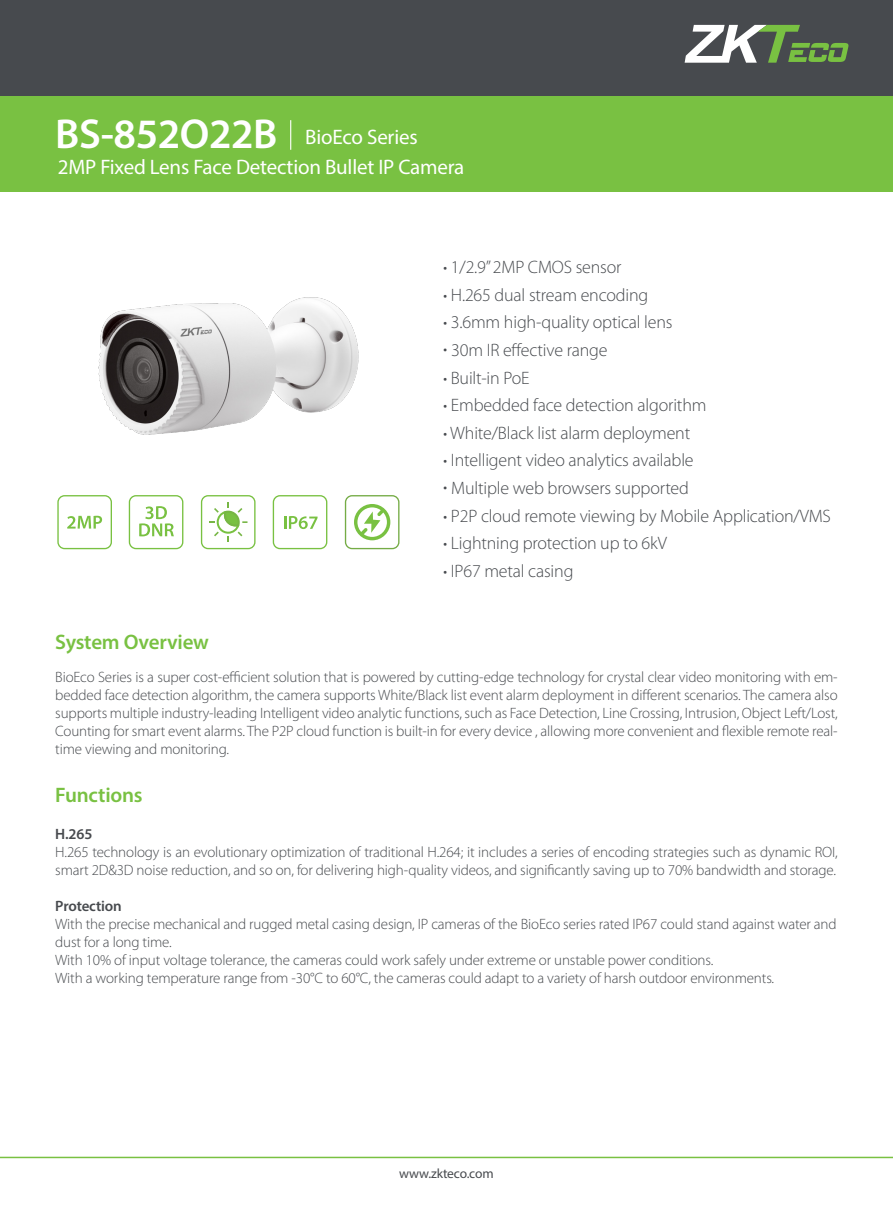
<style>
.page{position:relative;width:893px;height:1212px;background:#fff}
.page>*{position:absolute;margin:0;border:0;box-sizing:border-box;transform-origin:0 0}
.SPEC_Copy{font:600 42px "Myriad Pro";letter-spacing:-.01em;color:#fff}
.SPEC_Copy-2{font:21px "Myriad Pro";letter-spacing:-.01em;color:#fff}
.SPEC_Copy-3{font:600 21px "Myriad Pro";letter-spacing:-.01em;color:#79c142}
.SPEC_Copy-4{font:300 18px "Myriad Pro";letter-spacing:-.01em;color:#474a4e}
.SPEC_Copy-5{font:300 15px/18px "Myriad Pro";letter-spacing:-.01em;color:#474a4e;text-align:justify}
.SPEC_Copy-6{font:600 15px "Myriad Pro";letter-spacing:-.01em;color:#474a4e}
.SPEC_Copy-7{font:13.5px "Myriad Pro";letter-spacing:-.01em;color:#474a4e}
.s1{font-weight:600}
</style>
<div class="page">
<div style="left:0;top:0;width:893px;height:96px;background:#474a4e"></div>
<svg style="left:684px;top:25px;width:164px;height:38px"></svg>
<div style="left:0;top:96px;width:893px;height:95px;background:#79c142"></div>
<hr style="left:290px;top:120px;width:1px;height:30px;background:#fff">
<hr style="left:0;top:1157px;width:893px;height:1px;background:#79c142">
<div style="left:129px;top:495px;width:54px;height:54px;border:1px solid #79c142;border-radius:7px"></div>
<svg style="left:139px;top:506px;width:35px;height:30px"></svg>
<div style="left:57px;top:495px;width:55px;height:54px;border:1px solid #79c142;border-radius:7px"></div>
<svg style="left:67px;top:516px;width:35px;height:13px"></svg>
<div style="left:201px;top:495px;width:55px;height:54px;border:1px solid #79c142;border-radius:7px"></div>
<svg style="left:209px;top:503px;width:38px;height:38px"></svg>
<div style="left:273px;top:495px;width:54px;height:54px;border:1px solid #79c142;border-radius:7px"></div>
<svg style="left:284px;top:516px;width:34px;height:13px"></svg>
<div style="left:345px;top:495px;width:54px;height:54px;border:1px solid #75ac46;border-radius:7px"></div>
<svg style="left:354px;top:504px;width:36px;height:36px"></svg>
<img style="left:98px;top:297px;width:261px;height:138px">
<p class="SPEC_Copy" style="left:55px;top:108px;width:224px">BS-852O22B</p>
<p class="SPEC_Copy-2" style="left:305px;top:124px;width:114px">BioEco Series</p>
<p class="SPEC_Copy-2" style="left:58px;top:154px;width:408px">2MP Fixed Lens Face Detection Bullet IP Camera</p>
<p class="SPEC_Copy-4" style="left:443px;top:256px;width:180px"><span class="s1">·</span> 1/2.9” 2MP CMOS sensor</p>
<p class="SPEC_Copy-4" style="left:443px;top:284px;width:207px"><span class="s1">·</span> H.265 dual stream encoding</p>
<p class="SPEC_Copy-4" style="left:443px;top:312px;width:231px"><span class="s1">·</span> 3.6mm high-quality optical lens</p>
<p class="SPEC_Copy-4" style="left:443px;top:339px;width:166px"><span class="s1">·</span> 30m IR effective range</p>
<p class="SPEC_Copy-4" style="left:443px;top:367px;width:88px"><span class="s1">·</span> Built-in PoE</p>
<p class="SPEC_Copy-4" style="left:443px;top:394px;width:265px"><span class="s1">·</span> Embedded face detection algorithm</p>
<p class="SPEC_Copy-4" style="left:443px;top:422px;width:249px"><span class="s1">·</span> White/Black list alarm deployment</p>
<p class="SPEC_Copy-4" style="left:443px;top:450px;width:252px"><span class="s1">·</span> Intelligent video analytics available</p>
<p class="SPEC_Copy-4" style="left:443px;top:477px;width:247px"><span class="s1">·</span> Multiple web browsers supported</p>
<p class="SPEC_Copy-4" style="left:443px;top:505px;width:389px"><span class="s1">·</span> P2P cloud remote viewing by Mobile Application/VMS</p>
<p class="SPEC_Copy-4" style="left:443px;top:532px;width:225px"><span class="s1">·</span> Lightning protection up to 6kV</p>
<p class="SPEC_Copy-4" style="left:443px;top:560px;width:132px"><span class="s1">·</span> IP67 metal casing</p>
<p class="SPEC_Copy-3" style="left:55px;top:629px;width:155px">System Overview</p>
<p class="SPEC_Copy-5" style="left:55px;top:668px;width:784px">BioEco Series is a super cost-efficient solution that is powered by cutting-edge technology for crystal clear video monitoring with em&shy;bedded face detection algorithm, the camera supports White/Black list event alarm deployment in different scenarios. The camera also supports multiple industry-leading Intelligent video analytic functions, such as Face Detection, Line Crossing, Intrusion, Object Left/Lost, Counting for smart event alarms. The P2P cloud function is built-in for every device , allowing more convenient and flexible remote real&shy;time viewing and monitoring.</p>
<p class="SPEC_Copy-3" style="left:55px;top:782px;width:89px">Functions</p>
<p class="SPEC_Copy-6" style="left:55px;top:824px;width:39px">H.265</p>
<p class="SPEC_Copy-5" style="left:55px;top:842px;width:784px">H.265 technology is an evolutionary optimization of traditional H.264; it includes a series of encoding strategies such as dynamic ROI, smart 2D&amp;3D noise reduction, and so on, for delivering high-quality videos, and significantly saving up to 70% bandwidth and storage.</p>
<p class="SPEC_Copy-6" style="left:55px;top:896px;width:68px">Protection</p>
<p class="SPEC_Copy-5" style="left:55px;top:914px;width:783px">With the precise mechanical and rugged metal casing design, IP cameras of the BioEco series rated IP67 could stand against water and</p>
<p class="SPEC_Copy-5" style="left:55px;top:932px;width:118px">dust for a long time.</p>
<p class="SPEC_Copy-5" style="left:55px;top:950px;width:659px">With 10% of input voltage tolerance, the cameras could work safely under extreme or unstable power conditions.</p>
<p class="SPEC_Copy-5" style="left:55px;top:968px;width:720px">With a working temperature range from -30°C to 60°C, the cameras could adapt to a variety of harsh outdoor environments.</p>
<p class="SPEC_Copy-7" style="left:399px;top:1165px;width:96px">www.zkteco.com</p>
</div>
